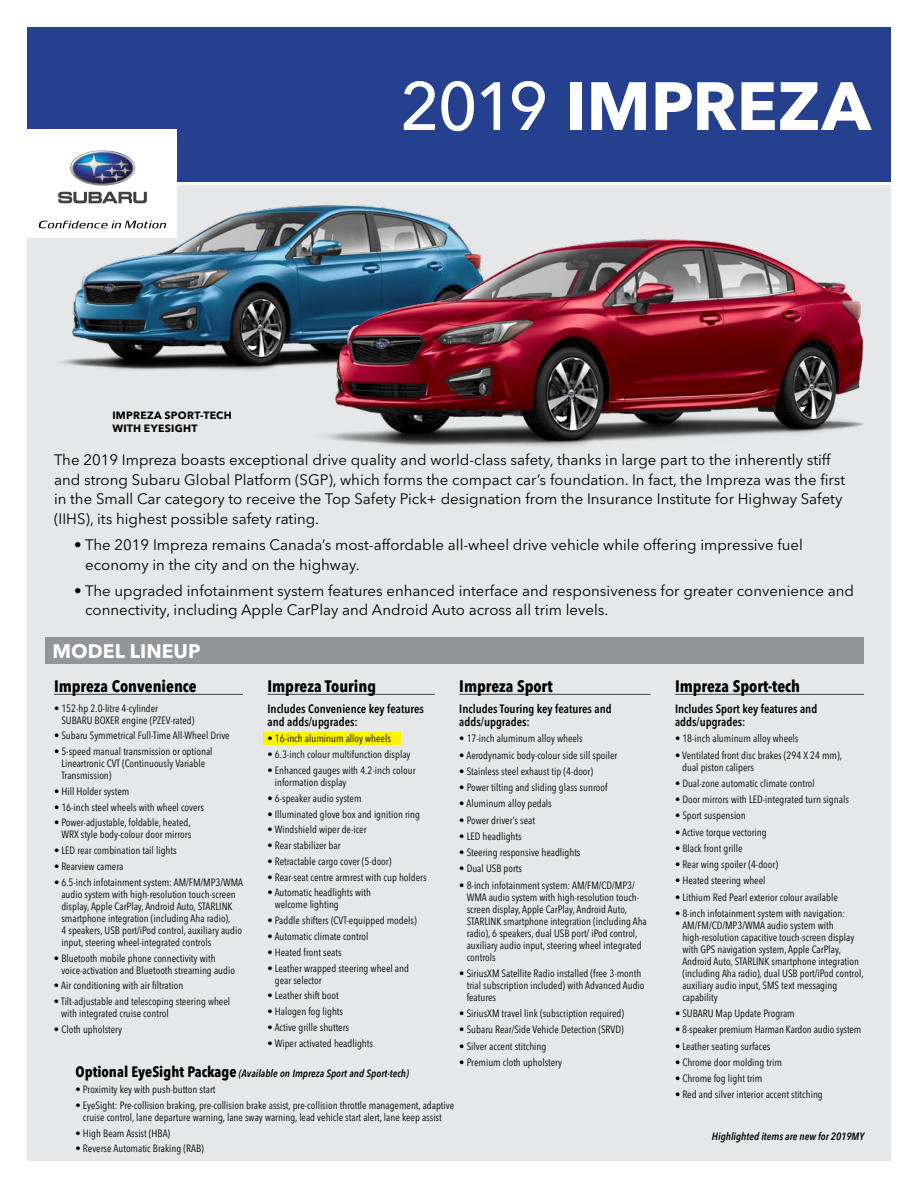
<style>
.page{position:relative;width:918px;height:1188px;background:#fff}
.page>*{position:absolute;margin:0;border:0;box-sizing:border-box;transform-origin:0 0}
.t1{font:700 67.5px "Avenir Next LT Pro";letter-spacing:-.005em;color:#fff}
.t2{font:700 19.5px "Avenir Next LT Pro";color:#fff}
.t3{font:700 condensed 16.5px "Avenir Next LT Pro";color:#000}
.t4{font:15px/19.5px "Avenir Next LT Pro";color:#000}
.t5{font:600 condensed 12px/13.5px "Avenir Next LT Pro";color:#000}
.t6{font:condensed 10.5px/12px "Avenir Next LT Pro";color:#000}
.t7{font:italic 600 condensed 10.5px "Avenir Next LT Pro";color:#000}
.t8{font:700 10.5px/13.5px "Avenir Next LT Pro";letter-spacing:.025em;color:#000}
.s1{font-weight:500}
.s2{font-weight:700;font-style:normal;font-size:15px}
</style>
<div class="page">
<div style="left:27px;top:27px;width:864px;height:155px;background:#25408f"></div>
<div style="left:27px;top:186px;width:864px;height:975px;background:#e6e7e8"></div>
<div style="left:46px;top:637px;width:818px;height:27px;background:#939598"></div>
<svg style="left:27px;top:130px;width:150px;height:108px;background:#dfe3ea"></svg>
<img style="left:58px;top:181px;width:443px;height:190px">
<img style="left:316px;top:209px;width:548px;height:238px">
<div style="left:263px;top:732px;width:138px;height:13px;background:#fff200"></div>
<hr style="left:54px;top:694px;width:189px;height:1px;background:#58595b">
<hr style="left:267px;top:694px;width:168px;height:1px;background:#58595b">
<hr style="left:675px;top:694px;width:189px;height:1px;background:#58595b">
<hr style="left:459px;top:694px;width:192px;height:1px;background:#58595b">
<h1 class="t1" style="left:400px;top:65px;width:473px"><span class="s1">2019</span> IMPREZA</h1>
<p class="t8" style="left:112px;top:408px;width:121px">IMPREZA SPORT-TECH<br>WITH EYESIGHT</p>
<p class="t4" style="left:54px;top:450px;width:793px">The 2019 Impreza boasts exceptional drive quality and world-class safety, thanks in large part to the inherently stiff and strong Subaru Global Platform (SGP), which forms the compact car’s foundation. In fact, the Impreza was the first in the Small Car category to receive the Top Safety Pick+ designation from the Insurance Institute for Highway Safety (IIHS), its highest possible safety rating.</p>
<h3 class="t4" style="left:85px;top:535px;width:719px;text-indent:-11px">• The 2019 Impreza remains Canada’s most-affordable all-wheel drive vehicle while offering impressive fuel economy in the city and on the highway.</h3>
<h3 class="t4" style="left:85px;top:581px;width:770px;text-indent:-11px">• The upgraded infotainment system features enhanced interface and responsiveness for greater convenience and connectivity, including Apple CarPlay and Android Auto across all trim levels.</h3>
<h2 class="t2" style="left:53px;top:639px;width:149px">MODEL LINEUP</h2>
<h3 class="t3" style="left:54px;top:676px;width:144px">Impreza Convenience</h3>
<h3 class="t3" style="left:267px;top:676px;width:110px">Impreza Touring</h3>
<h3 class="t3" style="left:459px;top:676px;width:95px">Impreza Sport</h3>
<h3 class="t3" style="left:675px;top:676px;width:127px">Impreza Sport-tech</h3>
<p class="t5" style="left:267px;top:702px;width:158px">Includes Convenience key features and adds/upgrades:</p>
<p class="t6" style="left:267px;top:733px;width:125px">• 16-inch aluminum alloy wheels</p>
<p class="t6" style="left:267px;top:749px;width:145px">• 6.3-inch colour multifunction display</p>
<p class="t6" style="left:275px;top:764px;width:142px;text-indent:-7px">• Enhanced gauges with 4.2-inch colour information display</p>
<p class="t6" style="left:267px;top:792px;width:96px">• 6-speaker audio system</p>
<p class="t6" style="left:267px;top:808px;width:154px">• Illuminated glove box and ignition ring</p>
<p class="t6" style="left:267px;top:824px;width:101px">• Windshield wiper de-icer</p>
<p class="t6" style="left:267px;top:839px;width:75px">• Rear stabilizer bar</p>
<p class="t6" style="left:267px;top:855px;width:125px">• Retractable cargo cover (5-door)</p>
<p class="t6" style="left:267px;top:871px;width:161px">• Rear-seat centre armrest with cup holders</p>
<p class="t6" style="left:275px;top:887px;width:98px;text-indent:-7px">• Automatic headlights with welcome lighting</p>
<p class="t6" style="left:267px;top:915px;width:151px">• Paddle shifters (CVT-equipped models)</p>
<p class="t6" style="left:267px;top:930px;width:103px">• Automatic climate control</p>
<p class="t6" style="left:267px;top:946px;width:76px">• Heated front seats</p>
<p class="t6" style="left:275px;top:962px;width:136px;text-indent:-7px">• Leather wrapped steering wheel and gear selector</p>
<p class="t6" style="left:267px;top:990px;width:73px">• Leather shift boot</p>
<p class="t6" style="left:267px;top:1005px;width:77px">• Halogen fog lights</p>
<p class="t6" style="left:267px;top:1021px;width:83px">• Active grille shutters</p>
<p class="t6" style="left:267px;top:1037px;width:107px">• Wiper activated headlights</p>
<p class="t5" style="left:459px;top:702px;width:154px">Includes Touring key features and adds/upgrades:</p>
<p class="t6" style="left:459px;top:733px;width:125px">• 17-inch aluminum alloy wheels</p>
<p class="t6" style="left:459px;top:749px;width:160px">• Aerodynamic body-colour side sill spoiler</p>
<p class="t6" style="left:459px;top:765px;width:135px">• Stainless steel exhaust tip (4-door)</p>
<p class="t6" style="left:459px;top:781px;width:150px">• Power tilting and sliding glass sunroof</p>
<p class="t6" style="left:459px;top:798px;width:94px">• Aluminum alloy pedals</p>
<p class="t6" style="left:459px;top:814px;width:77px">• Power driver’s seat</p>
<p class="t6" style="left:459px;top:830px;width:64px">• LED headlights</p>
<p class="t6" style="left:459px;top:847px;width:123px">• Steering responsive headlights</p>
<p class="t6" style="left:459px;top:863px;width:64px">• Dual USB ports</p>
<p class="t6" style="left:467px;top:879px;width:182px;text-indent:-7px">• 8-inch infotainment system: AM/FM/CD/MP3/ WMA audio system with high-resolution touch&shy;screen display, Apple CarPlay, Android Auto, STARLINK smartphone integration (including Aha radio), 6 speakers, dual USB port/ iPod control, auxiliary audio input, steering wheel integrated controls</p>
<p class="t6" style="left:467px;top:967px;width:179px;text-indent:-7px">• SiriusXM Satellite Radio installed (free 3-month trial subscription included) with Advanced Audio features</p>
<p class="t6" style="left:459px;top:1008px;width:166px">• SiriusXM travel link (subscription required)</p>
<p class="t6" style="left:459px;top:1024px;width:166px">• Subaru Rear/Side Vehicle Detection (SRVD)</p>
<p class="t6" style="left:459px;top:1040px;width:89px">• Silver accent stitching</p>
<p class="t6" style="left:459px;top:1056px;width:104px">• Premium cloth upholstery</p>
<p class="t6" style="left:61px;top:702px;width:135px;text-indent:-7px">• 152-hp 2.0-litre 4-cylinder<br>SUBARU BOXER engine (PZEV-rated)</p>
<p class="t6" style="left:54px;top:730px;width:177px">• Subaru Symmetrical Full-Time All-Wheel Drive</p>
<p class="t6" style="left:61px;top:745px;width:153px;text-indent:-7px">• 5-speed manual transmission or optional<br>Lineartronic CVT (Continuously Variable<br>Transmission)</p>
<p class="t6" style="left:54px;top:785px;width:77px">• Hill Holder system</p>
<p class="t6" style="left:54px;top:801px;width:152px">• 16-inch steel wheels with wheel covers</p>
<p class="t6" style="left:54px;top:817px;width:139px;text-align:right">• Power-adjustable, foldable, heated,<br>WRX style body-colour door mirrors</p>
<p class="t6" style="left:54px;top:845px;width:124px">• LED rear combination tail lights</p>
<p class="t6" style="left:54px;top:860px;width:71px">• Rearview camera</p>
<p class="t6" style="left:61px;top:876px;width:183px;text-indent:-7px">• 6.5-inch infotainment system: AM/FM/MP3/WMA audio system with high-resolution touch-screen display, Apple CarPlay, Android Auto, STARLINK smartphone integration (including Aha radio),<br>4 speakers, USB port/iPod control, auxiliary audio input, steering wheel-integrated controls</p>
<p class="t6" style="left:61px;top:952px;width:175px;text-indent:-7px">• Bluetooth mobile phone connectivity with voice-activation and Bluetooth streaming audio</p>
<p class="t6" style="left:54px;top:980px;width:131px">• Air conditioning with air filtration</p>
<p class="t6" style="left:61px;top:995px;width:171px;text-indent:-7px">• Tilt-adjustable and telescoping steering wheel with integrated cruise control</p>
<p class="t6" style="left:54px;top:1023px;width:70px">• Cloth upholstery</p>
<p class="t7" style="left:76px;top:1067px;width:335px"><span class="s2">Optional EyeSight Package</span> (Available on Impreza Sport and Sport-tech)</p>
<p class="t6" style="left:76px;top:1083px;width:141px">• Proximity key with push-button start</p>
<p class="t6" style="left:76px;top:1099px;width:380px;text-align:center">• EyeSight: Pre-collision braking, pre-collision brake assist, pre-collision throttle management, adaptive cruise control, lane departure warning, lane sway warning, lead vehicle start alert, lane keep assist</p>
<p class="t6" style="left:76px;top:1127px;width:96px">• High Beam Assist (HBA)</p>
<p class="t6" style="left:76px;top:1143px;width:130px">• Reverse Automatic Braking (RAB)</p>
<p class="t5" style="left:675px;top:702px;width:144px">Includes Sport key features and adds/upgrades:</p>
<p class="t6" style="left:675px;top:733px;width:125px">• 18-inch aluminum alloy wheels</p>
<p class="t6" style="left:682px;top:749px;width:161px;text-indent:-7px">• Ventilated front disc brakes (294 X 24 mm), dual piston calipers</p>
<p class="t6" style="left:675px;top:777px;width:141px">• Dual-zone automatic climate control</p>
<p class="t6" style="left:675px;top:793px;width:175px">• Door mirrors with LED-integrated turn signals</p>
<p class="t6" style="left:675px;top:810px;width:72px">• Sport suspension</p>
<p class="t6" style="left:675px;top:826px;width:93px">• Active torque vectoring</p>
<p class="t6" style="left:675px;top:842px;width:69px">• Black front grille</p>
<p class="t6" style="left:675px;top:859px;width:104px">• Rear wing spoiler (4-door)</p>
<p class="t6" style="left:675px;top:875px;width:92px">• Heated steering wheel</p>
<p class="t6" style="left:675px;top:891px;width:164px">• Lithium Red Pearl exterior colour available</p>
<p class="t6" style="left:682px;top:907px;width:183px;text-indent:-7px">• 8-inch infotainment system with navigation:<br>AM/FM/CD/MP3/WMA audio system with high-resolution capacitive touch-screen display with GPS navigation system, Apple CarPlay, Android Auto, STARLINK smartphone integration (including Aha radio), dual USB port/iPod control, auxiliary audio input, SMS text messaging capability</p>
<p class="t6" style="left:675px;top:1008px;width:121px">• SUBARU Map Update Program</p>
<p class="t6" style="left:675px;top:1024px;width:188px">• 8-speaker premium Harman Kardon audio system</p>
<p class="t6" style="left:675px;top:1040px;width:97px">• Leather seating surfaces</p>
<p class="t6" style="left:675px;top:1056px;width:108px">• Chrome door molding trim</p>
<p class="t6" style="left:675px;top:1073px;width:89px">• Chrome fog light trim</p>
<p class="t6" style="left:675px;top:1089px;width:149px">• Red and silver interior accent stitching</p>
<p class="t7" style="left:712px;top:1130px;width:154px">Highlighted items are new for 2019MY</p>
</div>
